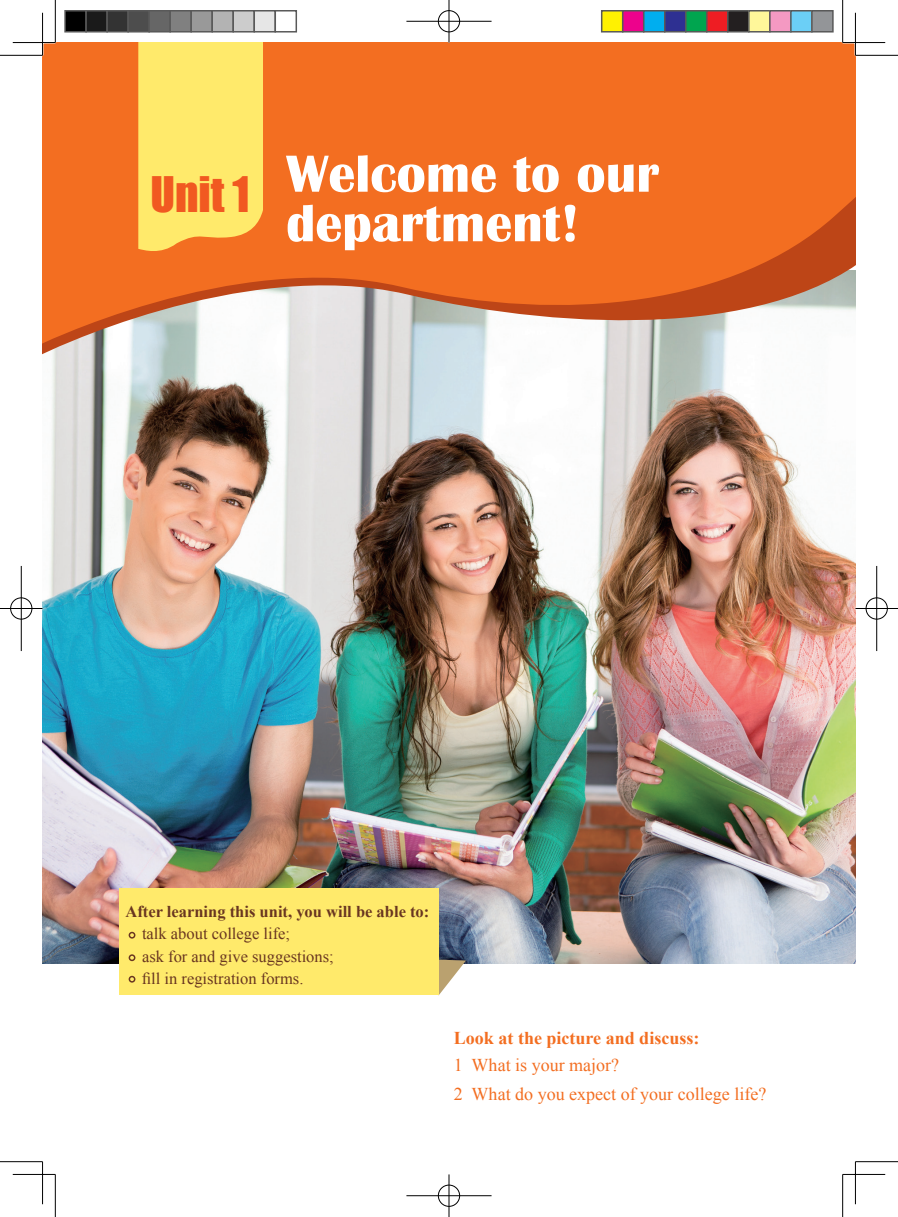
<style>
.page{position:relative;width:898px;height:1217px;background:#fff}
.page>*{position:absolute;margin:0;border:0;box-sizing:border-box;transform-origin:0 0}
.t1{font:700 54px/49.5px "Britannic";color:#fff}
.t2{font:18px/29.5px "Times New Roman";color:#f36e21}
.t3{font:700 18px "Times New Roman";color:#f36e21}
.t4{font:16.5px/22.2px "Times New Roman";color:#693620}
.t5{font:700 16.5px "Times New Roman";color:#693620}
</style>
<div class="page">
<img style="left:43px;top:355px;width:812px;height:608px">
<svg style="left:438px;top:958px;width:28px;height:37px"></svg>
<div style="left:119px;top:888px;width:319px;height:107px;background:#ffea6b"></div>
<div style="left:129px;top:931px;width:6px;height:7px;border:1px solid #693620;border-radius:50%"></div>
<svg style="left:129px;top:954px;width:6px;height:6px"></svg>
<div style="left:129px;top:975px;width:6px;height:7px;border:1px solid #693620;border-radius:50%"></div>
<svg style="left:43px;top:347px;width:683px;height:8px"></svg>
<svg style="left:43px;top:43px;width:812px;height:304px;background:#ec7c3d"></svg>
<svg style="left:138px;top:43px;width:125px;height:212px;background:#fee065"></svg>
<hr style="left:0;top:55px;width:43px;height:1px;background:#000">
<hr style="left:855px;top:55px;width:42px;height:1px;background:#000">
<hr style="left:0;top:1161px;width:43px;height:1px;background:#000">
<hr style="left:855px;top:1161px;width:42px;height:1px;background:#000">
<hr style="left:55px;top:0;width:1px;height:43px;background:#000">
<hr style="left:55px;top:1174px;width:1px;height:42px;background:#000">
<hr style="left:842px;top:0;width:1px;height:43px;background:#000">
<hr style="left:842px;top:1174px;width:1px;height:42px;background:#000">
<hr style="left:13px;top:42px;width:42px;height:1px;background:#000">
<hr style="left:842px;top:42px;width:42px;height:1px;background:#000">
<hr style="left:13px;top:1173px;width:42px;height:1px;background:#000">
<hr style="left:842px;top:1173px;width:42px;height:1px;background:#000">
<hr style="left:42px;top:13px;width:1px;height:42px;background:#000">
<hr style="left:42px;top:1161px;width:1px;height:42px;background:#000">
<hr style="left:854px;top:13px;width:1px;height:42px;background:#000">
<hr style="left:854px;top:1161px;width:1px;height:42px;background:#000">
<div style="left:437px;top:10px;width:23px;height:23px;border:2px solid #fff;border-radius:50%"></div>
<hr style="left:406px;top:20px;width:85px;height:2px;background:#fff">
<hr style="left:448px;top:0;width:2px;height:43px;background:#fff">
<div style="left:438px;top:10px;width:21px;height:22px;border:1px solid #000;border-radius:50%"></div>
<hr style="left:406px;top:21px;width:85px;height:1px;background:#000">
<hr style="left:448px;top:0;width:1px;height:43px;background:#000">
<div style="left:437px;top:1183px;width:23px;height:23px;border:2px solid #fff;border-radius:50%"></div>
<hr style="left:406px;top:1194px;width:85px;height:2px;background:#fff">
<hr style="left:448px;top:1174px;width:2px;height:42px;background:#fff">
<div style="left:438px;top:1184px;width:21px;height:22px;border:1px solid #000;border-radius:50%"></div>
<hr style="left:406px;top:1195px;width:85px;height:1px;background:#000">
<hr style="left:448px;top:1174px;width:1px;height:42px;background:#000">
<div style="left:10px;top:596px;width:23px;height:24px;border:2px solid #fff;border-radius:50%"></div>
<hr style="left:0;top:607px;width:43px;height:2px;background:#fff">
<hr style="left:20px;top:566px;width:2px;height:85px;background:#fff">
<div style="left:10px;top:597px;width:22px;height:22px;border:1px solid #000;border-radius:50%"></div>
<hr style="left:0;top:608px;width:43px;height:1px;background:#000">
<hr style="left:21px;top:566px;width:1px;height:85px;background:#000">
<div style="left:864px;top:596px;width:23px;height:24px;border:2px solid #fff;border-radius:50%"></div>
<hr style="left:855px;top:607px;width:42px;height:2px;background:#fff">
<hr style="left:875px;top:566px;width:2px;height:85px;background:#fff">
<div style="left:865px;top:597px;width:22px;height:22px;border:1px solid #000;border-radius:50%"></div>
<hr style="left:855px;top:608px;width:42px;height:1px;background:#000">
<hr style="left:876px;top:566px;width:1px;height:85px;background:#000">
<div style="left:65px;top:11px;width:21px;height:21px;background:#000"></div>
<div style="left:64px;top:10px;width:23px;height:23px;border:2px solid #595959"></div>
<div style="left:86px;top:11px;width:21px;height:21px;background:#1a1a1a"></div>
<div style="left:85px;top:10px;width:23px;height:23px;border:2px solid #595959"></div>
<div style="left:107px;top:11px;width:21px;height:21px;background:#333"></div>
<div style="left:106px;top:10px;width:23px;height:23px;border:2px solid #595959"></div>
<div style="left:128px;top:11px;width:21px;height:21px;background:#4d4d4d"></div>
<div style="left:127px;top:10px;width:23px;height:23px;border:2px solid #595959"></div>
<div style="left:149px;top:11px;width:21px;height:21px;background:#666"></div>
<div style="left:148px;top:10px;width:23px;height:23px;border:2px solid #595959"></div>
<div style="left:170px;top:11px;width:21px;height:21px;background:#808080"></div>
<div style="left:169px;top:10px;width:23px;height:23px;border:2px solid #595959"></div>
<div style="left:191px;top:11px;width:21px;height:21px;background:#999"></div>
<div style="left:190px;top:10px;width:23px;height:23px;border:2px solid #595959"></div>
<div style="left:212px;top:11px;width:21px;height:21px;background:#b3b3b3"></div>
<div style="left:211px;top:10px;width:23px;height:23px;border:2px solid #595959"></div>
<div style="left:233px;top:11px;width:21px;height:21px;background:#ccc"></div>
<div style="left:232px;top:10px;width:23px;height:23px;border:2px solid #595959"></div>
<div style="left:254px;top:11px;width:21px;height:21px;background:#e6e6e6"></div>
<div style="left:253px;top:10px;width:23px;height:23px;border:2px solid #595959"></div>
<div style="left:274px;top:10px;width:23px;height:23px;border:2px solid #595959"></div>
<div style="left:601px;top:11px;width:21px;height:21px;background:#fff101"></div>
<div style="left:600px;top:10px;width:23px;height:23px;border:2px solid #595959"></div>
<div style="left:622px;top:11px;width:21px;height:21px;background:#ed028c"></div>
<div style="left:621px;top:10px;width:23px;height:23px;border:2px solid #595959"></div>
<div style="left:643px;top:11px;width:21px;height:21px;background:#00aeef"></div>
<div style="left:642px;top:10px;width:23px;height:23px;border:2px solid #595959"></div>
<div style="left:664px;top:11px;width:21px;height:21px;background:#2e3092"></div>
<div style="left:663px;top:10px;width:23px;height:23px;border:2px solid #595959"></div>
<div style="left:685px;top:11px;width:21px;height:21px;background:#00a54f"></div>
<div style="left:684px;top:10px;width:23px;height:23px;border:2px solid #595959"></div>
<div style="left:706px;top:11px;width:21px;height:21px;background:#ee1d23"></div>
<div style="left:705px;top:10px;width:23px;height:23px;border:2px solid #595959"></div>
<div style="left:727px;top:11px;width:21px;height:21px;background:#231f20"></div>
<div style="left:726px;top:10px;width:23px;height:23px;border:2px solid #595959"></div>
<div style="left:748px;top:11px;width:21px;height:21px;background:#fff79a"></div>
<div style="left:747px;top:10px;width:23px;height:23px;border:2px solid #595959"></div>
<div style="left:769px;top:11px;width:21px;height:21px;background:#f499c2"></div>
<div style="left:768px;top:10px;width:23px;height:23px;border:2px solid #595959"></div>
<div style="left:790px;top:11px;width:21px;height:21px;background:#6bcff6"></div>
<div style="left:789px;top:10px;width:23px;height:23px;border:2px solid #595959"></div>
<div style="left:811px;top:11px;width:21px;height:21px;background:#939598"></div>
<div style="left:810px;top:10px;width:23px;height:23px;border:2px solid #595959"></div>
<h1 class="t1" style="left:286px;top:149px;width:374px;text-indent:-136px"><sub>Unit</sub> <sub>1</sub> Welcome to our department!</h1>
<p class="t5" style="left:125px;top:899px;width:305px">After learning this unit, you will be able to:</p>
<p class="t4" style="left:142px;top:922px;width:193px">talk about college life;<br>ask for and give suggestions; fill in registration forms.</p>
<p class="t3" style="left:454px;top:1024px;width:247px">Look at the picture and discuss:</p>
<p class="t2" style="left:454px;top:1049px;width:314px">1 What is your major?<br>2 What do you expect of your college life?</p>
</div>
